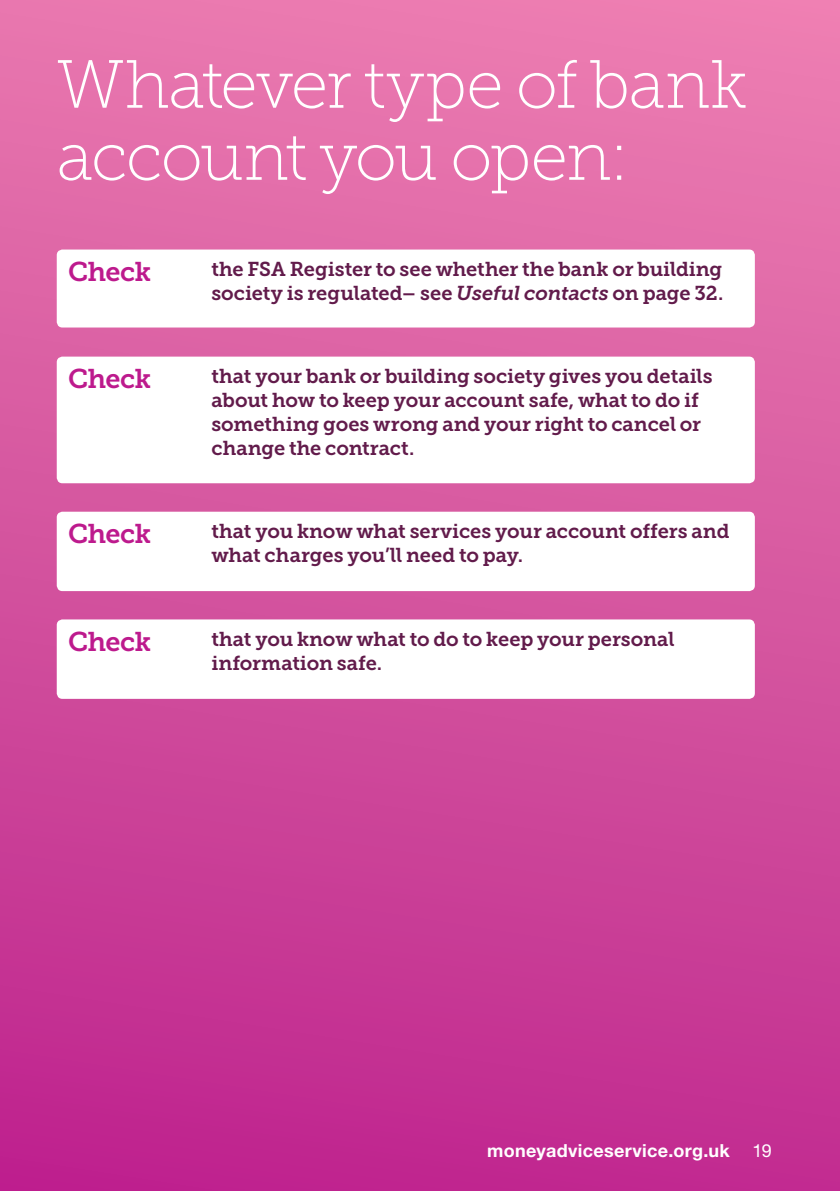
<style>
.page{position:relative;width:840px;height:1191px;background:#fff}
.page>*{position:absolute;margin:0;border:0;box-sizing:border-box;transform-origin:0 0}
.t1{font:68px/72px "Museo Slab 100";letter-spacing:-.03em;color:#fff}
.t2{font:27px "Museo Slab 700";letter-spacing:-.015em;color:#bd1a8d}
.t3{font:20px/24px "Museo Slab 700";letter-spacing:-.005em;color:#621b4b}
.t4{font:700 18px "Helvetica Neue LT Std";letter-spacing:.02em;color:#fff}
.t5{font:18px "Helvetica Neue LT Std";color:#fff}
.s1{font-style:italic}
</style>
<div class="page">
<div style="left:0;top:0;width:839px;height:1191px;background:linear-gradient(to bottom,#eb7fb1,#bf298e)"></div>
<div style="left:57px;top:249px;width:697px;height:78px;background:#fff;border-radius:6px"></div>
<div style="left:57px;top:356px;width:697px;height:127px;background:#fff;border-radius:6px"></div>
<div style="left:57px;top:512px;width:697px;height:79px;background:#fff;border-radius:6px"></div>
<div style="left:57px;top:619px;width:697px;height:80px;background:#fff;border-radius:6px"></div>
<h1 class="t1" style="left:57px;top:49px;width:691px">Whatever type of bank account you open:</h1>
<h2 class="t2" style="left:68px;top:256px;width:85px">Check</h2>
<p class="t3" style="left:211px;top:257px;width:513px">the FSA Register to see whether the bank or building society is regulated– see <span class="s1">Useful contacts</span> on page 32.</p>
<h2 class="t2" style="left:68px;top:363px;width:85px">Check</h2>
<p class="t3" style="left:211px;top:364px;width:502px">that your bank or building society gives you details about how to keep your account safe, what to do if something goes wrong and your right to cancel or change the contract.</p>
<h2 class="t2" style="left:68px;top:518px;width:85px">Check</h2>
<p class="t3" style="left:211px;top:519px;width:519px">that you know what services your account offers and what charges you’ll need to pay.</p>
<h2 class="t2" style="left:68px;top:626px;width:85px">Check</h2>
<p class="t3" style="left:211px;top:627px;width:464px">that you know what to do to keep your personal information safe.</p>
<p class="t4" style="left:487px;top:1139px;width:244px">moneyadviceservice.org.uk</p>
<p class="t5" style="left:752px;top:1139px;width:21px">19</p>
</div>
